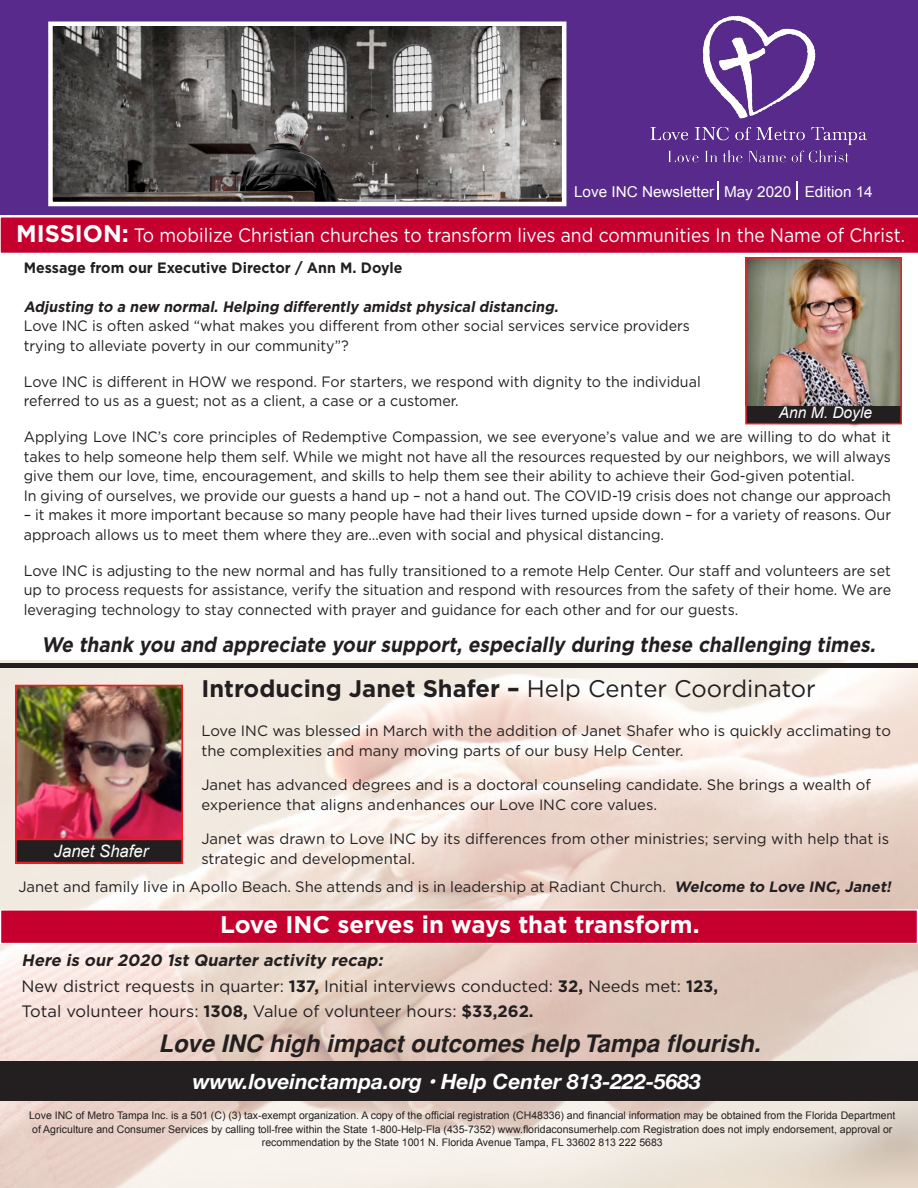
<style>
.page{position:relative;width:918px;height:1188px;background:#fff}
.page>*{position:absolute;margin:0;border:0;box-sizing:border-box;transform-origin:0 0}
.t1{font:700 24px "Gotham";color:#231f20}
.t2{font:italic 700 24px "Helvetica";color:#231f20}
.t3{font:700 24px "Gotham";color:#fff}
.t4{font:italic 700 21px "Gotham";color:#231f20;scale:.91 1}
.t5{font:italic 700 21px "Helvetica Neue";color:#fff}
.t6{font:19.5px "Gotham";color:#fff;scale:.9 1}
.t7{font:italic 16.95px "Arial";color:#fff}
.t8{font:16.5px "Gotham";color:#231f20}
.t9{font:italic 700 16.5px "Gotham";color:#231f20}
.t10{font:italic 15.9px "Arial";color:#fff}
.t11{font:15px/19.5px "Gotham";color:#231f20;text-align:justify;scale:.95 1}
.t12{font:15px "Gotham";color:#231f20}
.t13{font:italic 700 15px "Gotham";color:#231f20;scale:.95 1}
.t14{font:700 15px "Gotham";color:#231f20;scale:.95 1}
.t15{font:15px "Arial";color:#fff}
.t16{font:10.5px/13.5px "Arial";color:#231f20;text-align:center}
.s1{font-weight:700;font-size:24px}
.s2{font-weight:400}
.s3{font-weight:700;font-style:italic}
.s4{font-weight:700}
</style>
<div class="page">
<img style="left:0;top:661px;width:918px;height:527px">
<div style="left:0;top:0;width:918px;height:215px;background:#572a8b"></div>
<img style="left:53px;top:27px;width:508px;height:174px">
<div style="left:48px;top:22px;width:518px;height:184px;border:4px solid #fff"></div>
<div style="left:0;top:217px;width:918px;height:36px;background:#c5002e"></div>
<div style="left:1px;top:910px;width:916px;height:33px;background:#c5002e"></div>
<div style="left:0;top:909px;width:918px;height:35px;border:1px solid #fff"></div>
<img style="left:650px;top:15px;width:217px;height:148px">
<div style="left:746px;top:258px;width:155px;height:166px;background:#231f20"></div>
<img style="left:748px;top:260px;width:151px;height:146px">
<div style="left:745px;top:257px;width:157px;height:167px;border:2px solid #ee1d23"></div>
<div style="left:773px;top:401px;width:106px;height:28px;background:#231f20;opacity:.98"></div>
<div style="left:0;top:1061px;width:918px;height:40px;background:#231f20"></div>
<hr style="left:0;top:663px;width:918px;height:4px;background:#231f20">
<svg style="left:718px;top:181px;width:1px;height:19px"></svg>
<svg style="left:796px;top:181px;width:2px;height:19px"></svg>
<img style="left:18px;top:688px;width:162px;height:151px">
<div style="left:15px;top:685px;width:168px;height:179px;border:2px solid #ee1d23"></div>
<div style="left:16px;top:839px;width:166px;height:24px;background:#231f20"></div>
<div style="left:15px;top:839px;width:168px;height:24px;border:2px solid #ee1d23"></div>
<div style="left:48px;top:839px;width:109px;height:26px;background:#231f20;opacity:.98"></div>
<p class="t15" style="left:574px;top:182px;width:300px">Love INC Newsletter May 2020 Edition 14</p>
<p class="t6" style="left:16px;top:225px;width:989px"><span class="s1">MISSION:</span> To mobilize Christian churches to transform lives and communities In the Name of Christ.</p>
<p class="t14" style="left:24px;top:258px;width:400px">Message from our Executive Director / Ann M. Doyle</p>
<p class="t13" style="left:24px;top:297px;width:568px">Adjusting to a new normal.Helping differently amidstphysicaldistancing.</p>
<p class="t11" style="left:24px;top:316px;width:703px">Love INC is often asked “what makes you different from other social services service providers</p>
<p class="t11" style="left:24px;top:335px;width:344px">trying to alleviate poverty in our community”?</p>
<p class="t11" style="left:24px;top:371px;width:714px">Love INC is different in HOW we respond. For starters, we respond with dignity to the individual</p>
<p class="t11" style="left:24px;top:391px;width:459px">referred to us as a guest; not as a client, a case or a customer.</p>
<p class="t11" style="left:24px;top:427px;width:914px">Applying Love INC’s core principles of Redemptive Compassion, we see everyone’s value and we are willing to do what it takes to help someone help them self. While we might not have all the resources requested by our neighbors, we will always give them our love, time, encouragement, and skills to help them see their ability to achieve their God-given potential.</p>
<p class="t11" style="left:24px;top:485px;width:914px">In giving of ourselves, we provide our guests a hand up – not a hand out. The COVID-19 crisis does not change our approach</p>
<p class="t11" style="left:24px;top:505px;width:915px">– it makes it more important because so many people have had their lives turned upside down – for a variety of reasons. Our approach allows us to meet them where they are…even with social and physical distancing.</p>
<p class="t11" style="left:24px;top:560px;width:915px">Love INC is adjusting to the new normal and has fully transitioned to a remote Help Center. Our staff and volunteers are set up to process requests for assistance, verify the situation and respond with resources from the safety of their home. We are leveraging technology to stay connected with prayer and guidance for each other and for our guests.</p>
<p class="t10" style="left:779px;top:402px;width:95px">Ann M. Doyle</p>
<p class="t4" style="left:41px;top:630px;width:923px">We thank you and appreciate yoursupport,especially during these challenging times.</p>
<p class="t1" style="left:201px;top:673px;width:616px">Introducing Janet Shafer – <span class="s2">Help Center Coordinator</span></p>
<p class="t12" style="left:201px;top:723px;width:691px">Love INC was blessed in March with the addition of Janet Shafer who is quickly acclimating to</p>
<p class="t12" style="left:201px;top:742px;width:484px">the complexities and many moving parts of our busy Help Center.</p>
<p class="t12" style="left:201px;top:777px;width:671px">Janet has advanced degrees and is a doctoral counseling candidate. She brings a wealth of</p>
<p class="t12" style="left:201px;top:796px;width:457px">experience that aligns andenhances our Love INC core values.</p>
<p class="t12" style="left:201px;top:831px;width:689px">Janet was drawn to Love INC by its differences from other ministries; serving with help that is</p>
<p class="t12" style="left:201px;top:850px;width:215px">strategic and developmental.</p>
<p class="t12" style="left:18px;top:879px;width:878px">Janet and family live in Apollo Beach. She attends and is in leadership at Radiant Church. <span class="s3">Welcome to Love INC,Janet!</span></p>
<p class="t7" style="left:54px;top:840px;width:96px">Janet Shafer</p>
<p class="t3" style="left:220px;top:908px;width:481px">Love INC serves in ways that transform.</p>
<p class="t9" style="left:22px;top:950px;width:366px">Here is our 2020 1st Quarter activity recap:</p>
<p class="t8" style="left:22px;top:977px;width:698px">New district requests in quarter: <span class="s4">137,</span> Initial interviews conducted: <span class="s4">32,</span> Needs met: <span class="s4">123,</span></p>
<p class="t8" style="left:22px;top:1002px;width:514px">Total volunteer hours: <span class="s4">1308,</span> Value of volunteer hours: <span class="s4">$33,262.</span></p>
<p class="t2" style="left:158px;top:1030px;width:604px">Love INC high impact outcomes help Tampa flourish.</p>
<p class="t5" style="left:193px;top:1065px;width:510px">www.loveinctampa.org • Help Center 813-222-5683</p>
<p class="t16" style="left:29px;top:1109px;width:868px">Love INC of Metro Tampa Inc. is a 501 (C) (3) tax-exempt organization. A copy of the official registration (CH48336) and financial information may be obtained from the Florida Department of Agriculture and Consumer Services by calling toll-free within the State 1-800-Help-Fla (435-7352) www.floridaconsumerhelp.com Registration does not imply endorsement, approval or recommendation by the State 1001 N. Florida Avenue Tampa, FL 33602 813 222 5683</p>
</div>
